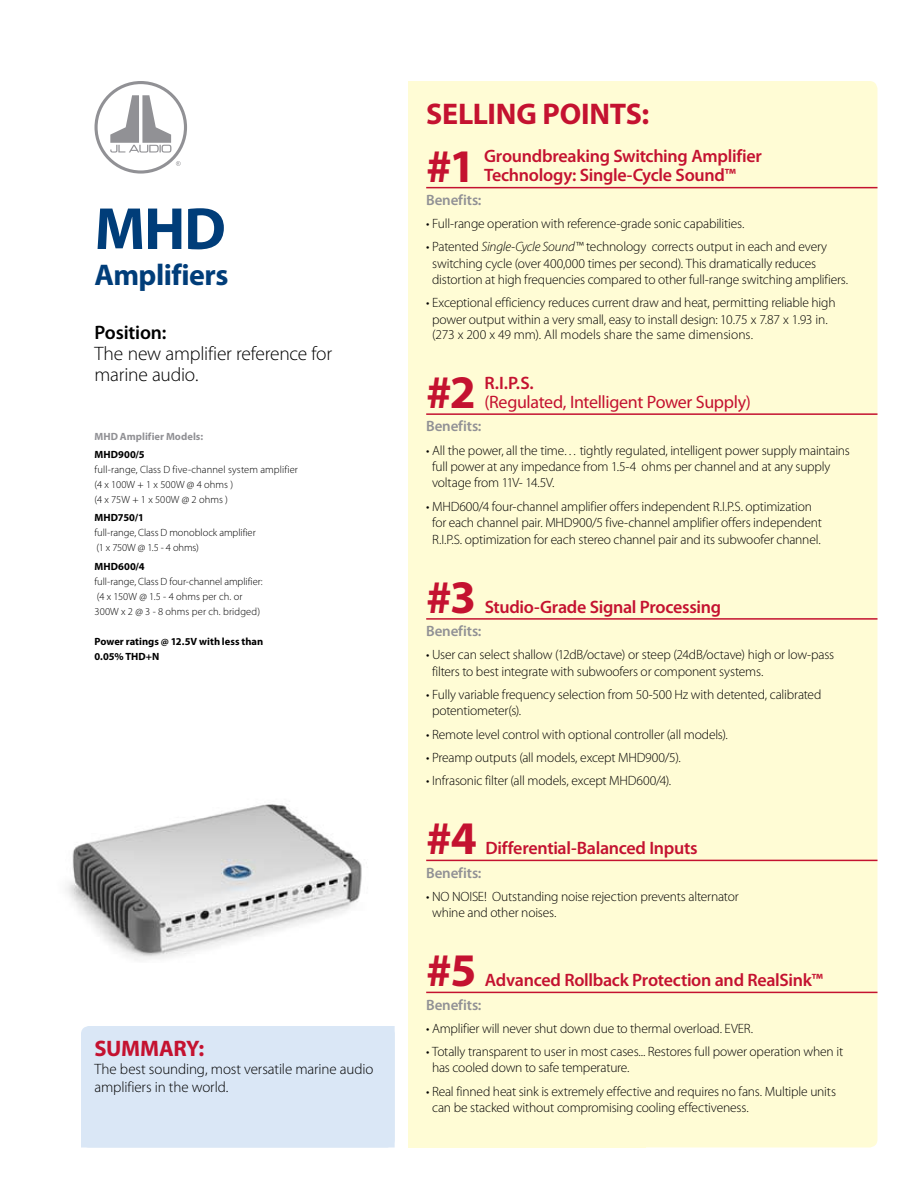
<style>
.page{position:relative;width:918px;height:1188px;background:#fff}
.page>*{position:absolute;margin:0;border:0;box-sizing:border-box;transform-origin:0 0}
.t1{font:700 60px "Myriad Pro";color:#003d79}
.t2{font:700 46.95px "Myriad Pro";color:#c41230}
.t3{font:700 30px "Myriad Pro";letter-spacing:-.01em;color:#c41230}
.t4{font:700 30px "Myriad Pro";letter-spacing:-.015em;color:#003d79}
.t5{font:700 22.5px "Myriad Pro";letter-spacing:-.015em;color:#c41230}
.t6{font:300 19.5px/21px "Myriad Pro";letter-spacing:-.015em;color:#000}
.t7{font:600 19.5px "Myriad Pro";letter-spacing:-.01em;color:#000}
.t8{font:600 18px/19.5px "Myriad Pro";letter-spacing:-.015em;color:#c41230}
.t9{font:18px "Myriad Pro";letter-spacing:-.02em;color:#c41230}
.t10{font:300 15px/18px "Myriad Pro";letter-spacing:-.01em;color:#000}
.t11{font:600 15px "Myriad Pro";letter-spacing:-.01em;color:#919195}
.t12{font:300 13.5px/16.5px "Myriad Pro";letter-spacing:-.015em;color:#000}
.t13{font:300 10.5px/15px "Myriad Pro";letter-spacing:.005em;color:#000}
.t14{font:700 10.5px/15px "Myriad Pro";letter-spacing:.005em;color:#000}
.t15{font:700 10.5px "Myriad Pro";letter-spacing:.005em;color:#919195}
.s1{font-style:italic}
</style>
<div class="page">
<div style="left:408px;top:81px;width:469px;height:1067px;background:#fffcd5;border-radius:8px"></div>
<div style="left:408px;top:81px;width:237px;height:1067px;background:#fffcd5"></div>
<div style="left:81px;top:1026px;width:314px;height:122px;background:#dae7f6"></div>
<svg style="left:94px;top:81px;width:93px;height:93px"></svg>
<hr style="left:426px;top:187px;width:451px;height:1px;background:#c41230">
<hr style="left:426px;top:413px;width:451px;height:2px;background:#c41230">
<hr style="left:426px;top:618px;width:451px;height:2px;background:#c41230">
<hr style="left:426px;top:860px;width:451px;height:1px;background:#c41230">
<hr style="left:426px;top:992px;width:451px;height:1px;background:#c41230">
<img style="left:66px;top:804px;width:296px;height:156px">
<h1 class="t1" style="left:94px;top:190px;width:133px">MHD</h1>
<h3 class="t4" style="left:94px;top:255px;width:136px">Amplifiers</h3>
<h3 class="t7" style="left:94px;top:320px;width:73px">Position:</h3>
<h3 class="t6" style="left:94px;top:343px;width:239px">The new amplifier reference for marine audio.</h3>
<p class="t15" style="left:94px;top:429px;width:110px">MHD Amplifier Models:</p>
<p class="t14" style="left:94px;top:447px;width:52px">MHD900/5</p>
<p class="t13" style="left:94px;top:462px;width:205px">full-range, Class D five-channel system amplifier (4 x 100W + 1 x 500W @ 4 ohms )<br>(4 x 75W + 1 x 500W @ 2 ohms )</p>
<p class="t14" style="left:94px;top:510px;width:51px">MHD750/1</p>
<p class="t13" style="left:94px;top:525px;width:163px">full-range, Class D monoblock amplifier (1 x 750W @ 1.5 - 4 ohms)</p>
<p class="t14" style="left:94px;top:558px;width:52px">MHD600/4</p>
<p class="t13" style="left:94px;top:574px;width:168px">full-range, Class D four-channel amplifier: (4 x 150W @ 1.5 - 4 ohms per ch. or<br>300W x 2 @ 3 - 8 ohms per ch. bridged)</p>
<p class="t14" style="left:94px;top:633px;width:170px">Power ratings @ 12.5V with less than<br>0.05% THD+N</p>
<h3 class="t5" style="left:94px;top:1034px;width:111px">SUMMARY:</h3>
<p class="t10" style="left:95px;top:1060px;width:280px">The best sounding, most versatile marine audio amplifiers in the world.</p>
<h3 class="t3" style="left:426px;top:94px;width:225px">SELLING POINTS:</h3>
<h2 class="t2" style="left:426px;top:135px;width:51px">#1</h2>
<h3 class="t8" style="left:484px;top:146px;width:279px">Groundbreaking Switching Amplifier<br>Technology: Single-Cycle Sound™</h3>
<p class="t11" style="left:426px;top:190px;width:57px">Benefits:</p>
<p class="t12" style="left:426px;top:215px;width:320px">• Full-range operation with reference-grade sonic capabilities.</p>
<p class="t12" style="left:432px;top:238px;width:418px;text-indent:-6px">• Patented <span class="s1">Single-Cycle Sound™</span> technology corrects output in each and every switching cycle (over 400,000 times per second). This dramatically reduces distortion at high frequencies compared to other full-range switching amplifiers.</p>
<p class="t12" style="left:426px;top:295px;width:411px;text-align:center">• Exceptional efficiency reduces current draw and heat, permitting reliable high power output within a very small, easy to install design: 10.75 x 7.87 x 1.93 in.</p>
<p class="t12" style="left:432px;top:326px;width:322px">(273 x 200 x 49 mm). All models share the same dimensions.</p>
<h2 class="t2" style="left:426px;top:362px;width:51px">#2</h2>
<h3 class="t8" style="left:484px;top:372px;width:51px">R.I.P.S.</h3>
<h3 class="t9" style="left:484px;top:391px;width:268px">(Regulated, Intelligent Power Supply)</h3>
<p class="t11" style="left:426px;top:417px;width:57px">Benefits:</p>
<p class="t12" style="left:432px;top:442px;width:419px;text-indent:-6px">• All the power, all the time… tightly regulated, intelligent power supply maintains full power at any impedance from 1.5-4 ohms per channel and at any supply voltage from 11V- 14.5V.</p>
<p class="t12" style="left:432px;top:498px;width:391px;text-indent:-6px">• MHD600/4 four-channel amplifier offers independent R.I.P.S. optimization for each channel pair. MHD900/5 five-channel amplifier offers independent<br>R.I.P.S. optimization for each stereo channel pair and its subwoofer channel.</p>
<h2 class="t2" style="left:426px;top:566px;width:51px">#3</h2>
<h3 class="t8" style="left:485px;top:596px;width:238px">Studio-Grade Signal Processing</h3>
<p class="t11" style="left:426px;top:621px;width:57px">Benefits:</p>
<p class="t12" style="left:432px;top:646px;width:404px;text-indent:-6px">• User can select shallow (12dB/octave) or steep (24dB/octave) high or low-pass filters to best integrate with subwoofers or component systems.</p>
<p class="t12" style="left:432px;top:686px;width:391px;text-indent:-6px">• Fully variable frequency selection from 50-500 Hz with detented, calibrated potentiometer(s).</p>
<p class="t12" style="left:426px;top:726px;width:303px">• Remote level control with optional controller (all models).</p>
<p class="t12" style="left:426px;top:749px;width:256px">• Preamp outputs (all models, except MHD900/5).</p>
<p class="t12" style="left:426px;top:772px;width:247px">• Infrasonic filter (all models, except MHD600/4).</p>
<h2 class="t2" style="left:426px;top:808px;width:52px">#4</h2>
<h3 class="t8" style="left:485px;top:838px;width:214px">Differential-Balanced Inputs</h3>
<p class="t11" style="left:426px;top:863px;width:57px">Benefits:</p>
<p class="t12" style="left:432px;top:888px;width:308px;text-indent:-6px">• NO NOISE! Outstanding noise rejection prevents alternator whine and other noises.</p>
<h2 class="t2" style="left:426px;top:940px;width:52px">#5</h2>
<h3 class="t8" style="left:485px;top:970px;width:339px">Advanced Rollback Protection and RealSink™</h3>
<p class="t11" style="left:426px;top:995px;width:57px">Benefits:</p>
<p class="t12" style="left:426px;top:1020px;width:328px">• Amplifier will never shut down due to thermal overload. EVER.</p>
<p class="t12" style="left:432px;top:1043px;width:413px;text-indent:-6px">• Totally transparent to user in most cases... Restores full power operation when it has cooled down to safe temperature.</p>
<p class="t12" style="left:432px;top:1083px;width:406px;text-indent:-6px">• Real finned heat sink is extremely effective and requires no fans. Multiple units can be stacked without compromising cooling effectiveness.</p>
</div>
